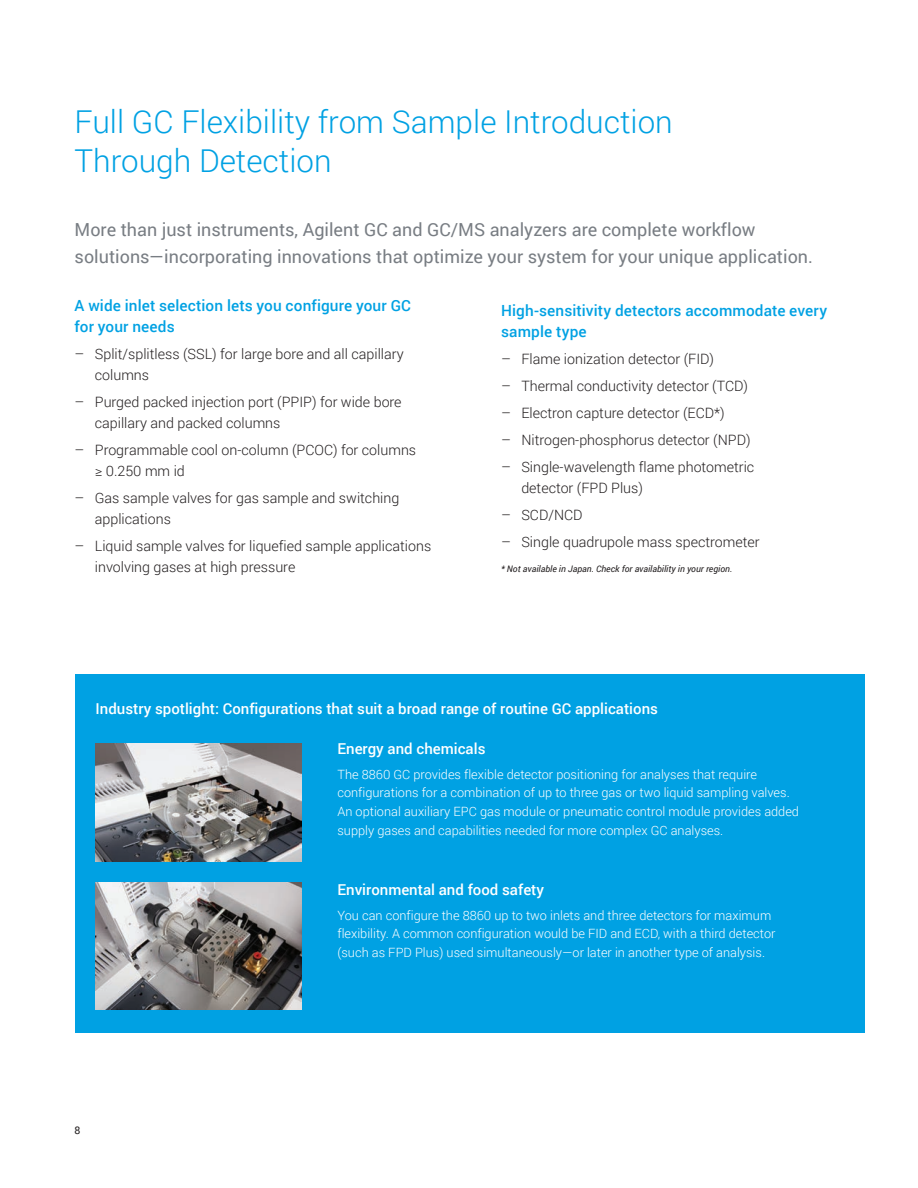
<style>
.page{position:relative;width:918px;height:1188px;background:#fff}
.page>*{position:absolute;margin:0;border:0;box-sizing:border-box;transform-origin:0 0}
.BROCHURE_int_head_bl{font:300 31.5px/39px "Roboto";color:#00a1e3}
.BROCHURE_paragraph_g{font:18px/27px "Roboto";color:#787d83}
.BROCHURE_subhead_blu{font:500 15.3px/21px "Roboto";letter-spacing:.01em;color:#00a1e3}
.BROCHURE_callout_sub{font:500 15px "Roboto";color:#fff}
.t1{font:300 14.25px/21px "Roboto";color:#231f20}
.BROCHURE_callout_tex{font:300 12.75px/18.8px "Roboto";color:#fff}
.t2{font:10.5px "Roboto";color:#231f20}
.BROCHURE_footnote_bl{font:italic 9px "Roboto";color:#231f20}
</style>
<div class="page">
<div style="left:75px;top:674px;width:789px;height:359px;background:#00a1e3"></div>
<img style="left:96px;top:883px;width:206px;height:127px">
<img style="left:96px;top:744px;width:206px;height:117px">
<p class="BROCHURE_int_head_bl" style="left:75px;top:101px;width:600px">Full GC Flexibility from Sample Introduction<br>Through Detection</p>
<p class="BROCHURE_paragraph_g" style="left:75px;top:215px;width:740px">More than just instruments, Agilent GC and GC/MS analyzers are complete workflow solutions—incorporating innovations that optimize your system for your unique application.</p>
<p class="BROCHURE_subhead_blu" style="left:75px;top:294px;width:338px">A wide inlet selection lets you configure your GC for your needs</p>
<p class="t1" style="left:95px;top:343px;width:310px;text-indent:-20px">– Split/splitless (SSL) for large bore and all capillary columns</p>
<p class="t1" style="left:95px;top:391px;width:308px;text-indent:-20px">– Purged packed injection port (PPIP) for wide bore capillary and packed columns</p>
<p class="t1" style="left:95px;top:439px;width:323px;text-indent:-20px">– Programmable cool on-column (PCOC) for columns ≥ 0.250 mm id</p>
<p class="t1" style="left:95px;top:487px;width:306px;text-indent:-20px">– Gas sample valves for gas sample and switching applications</p>
<p class="t1" style="left:95px;top:535px;width:338px;text-indent:-20px">– Liquid sample valves for liquefied sample applications involving gases at high pressure</p>
<p class="BROCHURE_subhead_blu" style="left:501px;top:299px;width:328px">High-sensitivity detectors accommodate every sample type</p>
<p class="t1" style="left:501px;top:348px;width:215px">– Flame ionization detector (FID)</p>
<p class="t1" style="left:501px;top:375px;width:248px">– Thermal conductivity detector (TCD)</p>
<p class="t1" style="left:501px;top:402px;width:225px">– Electron capture detector (ECD*)</p>
<p class="t1" style="left:501px;top:429px;width:251px">– Nitrogen-phosphorus detector (NPD)</p>
<p class="t1" style="left:521px;top:456px;width:234px;text-indent:-20px">– Single-wavelength flame photometric detector (FPD Plus)</p>
<p class="t1" style="left:501px;top:504px;width:83px">– SCD/NCD</p>
<p class="t1" style="left:501px;top:531px;width:260px">– Single quadrupole mass spectrometer</p>
<p class="BROCHURE_footnote_bl" style="left:501px;top:563px;width:233px">* Not available in Japan. Check for availability in your region.</p>
<p class="BROCHURE_callout_sub" style="left:96px;top:698px;width:564px">Industry spotlight: Configurations that suit a broad range of routine GC applications</p>
<p class="BROCHURE_callout_sub" style="left:337px;top:738px;width:149px">Energy and chemicals</p>
<p class="BROCHURE_callout_tex" style="left:337px;top:764px;width:463px">The 8860 GC provides flexible detector positioning for analyses that require configurations for a combination of up to three gas or two liquid sampling valves.<br>An optional auxiliary EPC gas module or pneumatic control module provides added supply gases and capabilities needed for more complex GC analyses.</p>
<p class="t2" style="left:75px;top:1123px;width:7px">8</p>
<p class="BROCHURE_callout_sub" style="left:337px;top:879px;width:208px">Environmental and food safety</p>
<p class="BROCHURE_callout_tex" style="left:337px;top:905px;width:439px">You can configure the 8860 up to two inlets and three detectors for maximum flexibility. A common configuration would be FID and ECD, with a third detector (such as FPD Plus) used simultaneously—or later in another type of analysis.</p>
</div>
